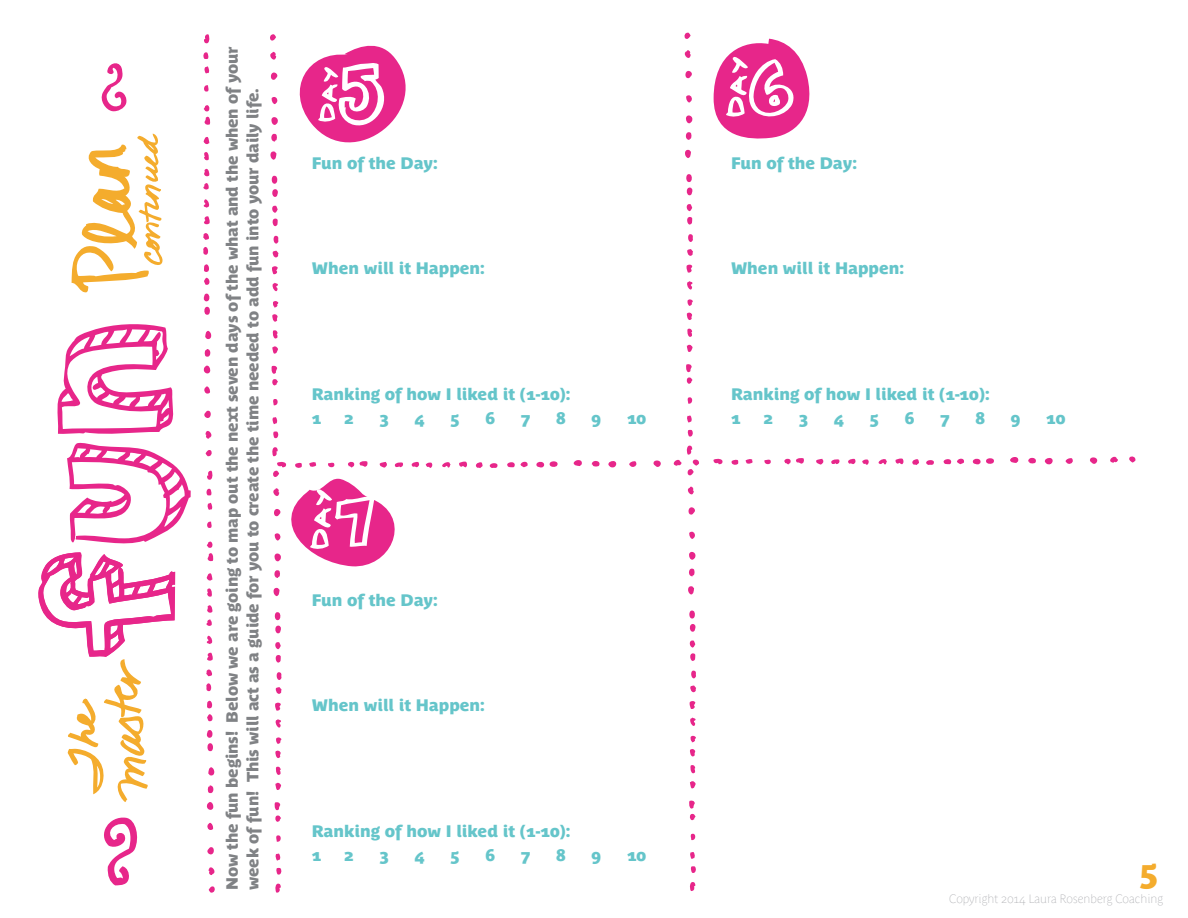
<style>
.page{position:relative;width:1188px;height:918px;background:#fff}
.page>*{position:absolute;margin:0;border:0;box-sizing:border-box;transform-origin:0 0}
.t1{font:33px "Parisine Plus Std Sombre";color:#f4ac2d}
.t2{font:16.5px/24px "Parisine Plus Std Sombre";color:#65c5ca}
.t3{font:16.2px/21px "Parisine Plus Std Sombre";letter-spacing:-.01em;color:#808285}
.t4{font:12px "Parisine Plus Std Clair";color:#a8a9ad}
</style>
<div class="page">
<svg style="left:690px;top:866px;width:6px;height:7px"></svg>
<svg style="left:690px;top:852px;width:5px;height:7px"></svg>
<svg style="left:690px;top:833px;width:6px;height:8px"></svg>
<svg style="left:690px;top:686px;width:6px;height:7px"></svg>
<svg style="left:689px;top:610px;width:7px;height:22px"></svg>
<svg style="left:689px;top:551px;width:7px;height:9px"></svg>
<svg style="left:688px;top:507px;width:7px;height:8px"></svg>
<svg style="left:689px;top:701px;width:6px;height:8px"></svg>
<svg style="left:689px;top:882px;width:6px;height:9px"></svg>
<svg style="left:689px;top:800px;width:7px;height:20px"></svg>
<svg style="left:690px;top:718px;width:6px;height:71px"></svg>
<svg style="left:689px;top:640px;width:7px;height:38px"></svg>
<svg style="left:688px;top:586px;width:6px;height:9px"></svg>
<svg style="left:689px;top:568px;width:6px;height:9px"></svg>
<svg style="left:689px;top:531px;width:6px;height:8px"></svg>
<svg style="left:687px;top:486px;width:7px;height:9px"></svg>
<svg style="left:687px;top:430px;width:6px;height:7px"></svg>
<svg style="left:687px;top:415px;width:5px;height:8px"></svg>
<svg style="left:687px;top:397px;width:6px;height:7px"></svg>
<svg style="left:687px;top:312px;width:5px;height:8px"></svg>
<svg style="left:687px;top:281px;width:5px;height:9px"></svg>
<svg style="left:687px;top:249px;width:6px;height:7px"></svg>
<svg style="left:686px;top:174px;width:6px;height:22px"></svg>
<svg style="left:686px;top:115px;width:7px;height:9px"></svg>
<svg style="left:685px;top:71px;width:7px;height:8px"></svg>
<svg style="left:686px;top:264px;width:6px;height:9px"></svg>
<svg style="left:686px;top:364px;width:7px;height:20px"></svg>
<svg style="left:687px;top:345px;width:6px;height:7px"></svg>
<svg style="left:687px;top:328px;width:5px;height:9px"></svg>
<svg style="left:687px;top:299px;width:6px;height:7px"></svg>
<svg style="left:686px;top:204px;width:7px;height:38px"></svg>
<svg style="left:685px;top:149px;width:6px;height:9px"></svg>
<svg style="left:685px;top:132px;width:7px;height:8px"></svg>
<svg style="left:686px;top:95px;width:6px;height:8px"></svg>
<svg style="left:684px;top:50px;width:7px;height:8px"></svg>
<svg style="left:684px;top:32px;width:7px;height:7px"></svg>
<svg style="left:442px;top:462px;width:9px;height:6px"></svg>
<svg style="left:475px;top:462px;width:8px;height:6px"></svg>
<svg style="left:536px;top:461px;width:22px;height:7px"></svg>
<svg style="left:608px;top:461px;width:9px;height:7px"></svg>
<svg style="left:653px;top:460px;width:8px;height:7px"></svg>
<svg style="left:459px;top:461px;width:8px;height:6px"></svg>
<svg style="left:490px;top:461px;width:38px;height:7px"></svg>
<svg style="left:574px;top:460px;width:8px;height:6px"></svg>
<svg style="left:591px;top:461px;width:9px;height:6px"></svg>
<svg style="left:629px;top:461px;width:8px;height:6px"></svg>
<svg style="left:673px;top:445px;width:26px;height:31px"></svg>
<svg style="left:731px;top:459px;width:7px;height:6px"></svg>
<svg style="left:745px;top:459px;width:8px;height:5px"></svg>
<svg style="left:764px;top:459px;width:7px;height:6px"></svg>
<svg style="left:848px;top:459px;width:8px;height:5px"></svg>
<svg style="left:878px;top:459px;width:9px;height:5px"></svg>
<svg style="left:912px;top:459px;width:7px;height:6px"></svg>
<svg style="left:972px;top:458px;width:22px;height:6px"></svg>
<svg style="left:1090px;top:457px;width:7px;height:7px"></svg>
<svg style="left:895px;top:458px;width:9px;height:6px"></svg>
<svg style="left:713px;top:458px;width:10px;height:6px"></svg>
<svg style="left:784px;top:458px;width:20px;height:7px"></svg>
<svg style="left:816px;top:459px;width:7px;height:6px"></svg>
<svg style="left:831px;top:459px;width:9px;height:5px"></svg>
<svg style="left:862px;top:459px;width:7px;height:6px"></svg>
<svg style="left:926px;top:458px;width:38px;height:7px"></svg>
<svg style="left:1010px;top:457px;width:9px;height:6px"></svg>
<svg style="left:1028px;top:457px;width:25px;height:8px"></svg>
<svg style="left:1066px;top:458px;width:7px;height:6px"></svg>
<svg style="left:1110px;top:456px;width:8px;height:7px"></svg>
<svg style="left:1129px;top:456px;width:7px;height:7px"></svg>
<svg style="left:203px;top:52px;width:6px;height:7px"></svg>
<svg style="left:204px;top:66px;width:6px;height:8px"></svg>
<svg style="left:204px;top:85px;width:5px;height:7px"></svg>
<svg style="left:204px;top:199px;width:6px;height:9px"></svg>
<svg style="left:203px;top:233px;width:6px;height:7px"></svg>
<svg style="left:204px;top:293px;width:6px;height:22px"></svg>
<svg style="left:203px;top:365px;width:8px;height:9px"></svg>
<svg style="left:204px;top:410px;width:7px;height:8px"></svg>
<svg style="left:204px;top:216px;width:6px;height:9px"></svg>
<svg style="left:204px;top:34px;width:6px;height:10px"></svg>
<svg style="left:204px;top:105px;width:7px;height:20px"></svg>
<svg style="left:204px;top:137px;width:6px;height:40px"></svg>
<svg style="left:203px;top:183px;width:6px;height:7px"></svg>
<svg style="left:203px;top:247px;width:7px;height:38px"></svg>
<svg style="left:205px;top:331px;width:7px;height:9px"></svg>
<svg style="left:204px;top:349px;width:7px;height:8px"></svg>
<svg style="left:204px;top:386px;width:6px;height:8px"></svg>
<svg style="left:205px;top:431px;width:7px;height:8px"></svg>
<svg style="left:206px;top:450px;width:6px;height:7px"></svg>
<svg style="left:206px;top:488px;width:6px;height:8px"></svg>
<svg style="left:207px;top:503px;width:6px;height:7px"></svg>
<svg style="left:207px;top:521px;width:5px;height:7px"></svg>
<svg style="left:206px;top:669px;width:6px;height:7px"></svg>
<svg style="left:207px;top:730px;width:6px;height:22px"></svg>
<svg style="left:207px;top:847px;width:7px;height:8px"></svg>
<svg style="left:207px;top:652px;width:6px;height:9px"></svg>
<svg style="left:207px;top:470px;width:6px;height:10px"></svg>
<svg style="left:207px;top:541px;width:7px;height:20px"></svg>
<svg style="left:207px;top:573px;width:6px;height:24px"></svg>
<svg style="left:206px;top:605px;width:7px;height:39px"></svg>
<svg style="left:206px;top:683px;width:7px;height:39px"></svg>
<svg style="left:208px;top:767px;width:7px;height:9px"></svg>
<svg style="left:206px;top:785px;width:8px;height:25px"></svg>
<svg style="left:207px;top:823px;width:7px;height:7px"></svg>
<svg style="left:208px;top:867px;width:7px;height:8px"></svg>
<svg style="left:209px;top:886px;width:6px;height:7px"></svg>
<svg style="left:276px;top:868px;width:6px;height:7px"></svg>
<svg style="left:275px;top:853px;width:6px;height:8px"></svg>
<svg style="left:276px;top:835px;width:5px;height:7px"></svg>
<svg style="left:275px;top:719px;width:6px;height:9px"></svg>
<svg style="left:275px;top:687px;width:7px;height:7px"></svg>
<svg style="left:274px;top:612px;width:7px;height:22px"></svg>
<svg style="left:275px;top:702px;width:6px;height:9px"></svg>
<svg style="left:275px;top:883px;width:6px;height:10px"></svg>
<svg style="left:274px;top:802px;width:7px;height:20px"></svg>
<svg style="left:275px;top:750px;width:6px;height:40px"></svg>
<svg style="left:276px;top:737px;width:6px;height:7px"></svg>
<svg style="left:275px;top:642px;width:7px;height:38px"></svg>
<svg style="left:273px;top:587px;width:7px;height:9px"></svg>
<svg style="left:273px;top:431px;width:6px;height:8px"></svg>
<svg style="left:272px;top:417px;width:6px;height:7px"></svg>
<svg style="left:273px;top:399px;width:5px;height:7px"></svg>
<svg style="left:272px;top:251px;width:7px;height:7px"></svg>
<svg style="left:272px;top:266px;width:6px;height:9px"></svg>
<svg style="left:271px;top:365px;width:7px;height:21px"></svg>
<svg style="left:272px;top:330px;width:6px;height:24px"></svg>
<svg style="left:272px;top:283px;width:6px;height:39px"></svg>
<svg style="left:272px;top:205px;width:7px;height:39px"></svg>
<svg style="left:57px;top:324px;width:117px;height:110px"></svg>
<svg style="left:38px;top:442px;width:153px;height:360px"></svg>
<svg style="left:104px;top:817px;width:34px;height:68px"></svg>
<svg style="left:101px;top:63px;width:26px;height:49px"></svg>
<svg style="left:272px;top:447px;width:161px;height:131px"></svg>
<svg style="left:270px;top:34px;width:136px;height:163px"></svg>
<svg style="left:714px;top:39px;width:96px;height:100px"></svg>
<svg style="left:72px;top:134px;width:91px;height:159px"></svg>
<p class="t3" style="left:221px;top:890px;width:845px;rotate:-90deg">Now the fun begins! Below we are going to map out the next seven days of the what and the when of your week of fun! This will act as a guide for you to create the time needed to add fun into your daily life.</p>
<p class="t2" style="left:312px;top:151px;width:128px">Fun of the Day:</p>
<p class="t2" style="left:312px;top:256px;width:175px">When will it Happen:</p>
<p class="t2" style="left:312px;top:382px;width:260px">Ranking of how I liked it (1-10):<br>1</p>
<p class="t2" style="left:344px;top:406px;width:11px">2</p>
<p class="t2" style="left:380px;top:406px;width:11px">3</p>
<p class="t2" style="left:415px;top:406px;width:11px">4</p>
<p class="t2" style="left:450px;top:406px;width:11px">5</p>
<p class="t2" style="left:486px;top:406px;width:11px">6</p>
<p class="t2" style="left:521px;top:406px;width:11px">7</p>
<p class="t2" style="left:556px;top:406px;width:11px">8</p>
<p class="t2" style="left:592px;top:406px;width:11px">9</p>
<p class="t2" style="left:627px;top:406px;width:21px">10</p>
<p class="t2" style="left:312px;top:588px;width:128px">Fun of the Day:</p>
<p class="t2" style="left:312px;top:693px;width:175px">When will it Happen:</p>
<p class="t2" style="left:312px;top:819px;width:260px">Ranking of how I liked it (1-10):<br>1</p>
<p class="t2" style="left:344px;top:843px;width:11px">2</p>
<p class="t2" style="left:380px;top:843px;width:11px">3</p>
<p class="t2" style="left:415px;top:843px;width:11px">4</p>
<p class="t2" style="left:450px;top:843px;width:11px">5</p>
<p class="t2" style="left:486px;top:843px;width:11px">6</p>
<p class="t2" style="left:521px;top:843px;width:11px">7</p>
<p class="t2" style="left:556px;top:843px;width:11px">8</p>
<p class="t2" style="left:592px;top:843px;width:11px">9</p>
<p class="t2" style="left:627px;top:843px;width:21px">10</p>
<p class="t2" style="left:731px;top:151px;width:128px">Fun of the Day:</p>
<p class="t2" style="left:731px;top:256px;width:175px">When will it Happen:</p>
<p class="t2" style="left:731px;top:382px;width:260px">Ranking of how I liked it (1-10):<br>1</p>
<p class="t2" style="left:763px;top:406px;width:11px">2</p>
<p class="t2" style="left:799px;top:406px;width:11px">3</p>
<p class="t2" style="left:834px;top:406px;width:11px">4</p>
<p class="t2" style="left:869px;top:406px;width:11px">5</p>
<p class="t2" style="left:905px;top:406px;width:11px">6</p>
<p class="t2" style="left:940px;top:406px;width:11px">7</p>
<p class="t2" style="left:976px;top:406px;width:11px">8</p>
<p class="t2" style="left:1011px;top:406px;width:11px">9</p>
<p class="t2" style="left:1046px;top:406px;width:21px">10</p>
<h1 class="t1" style="left:1139px;top:852px;width:21px">5</h1>
<p class="t4" style="left:949px;top:892px;width:215px">Copyright 2014 Laura Rosenberg Coaching</p>
</div>
